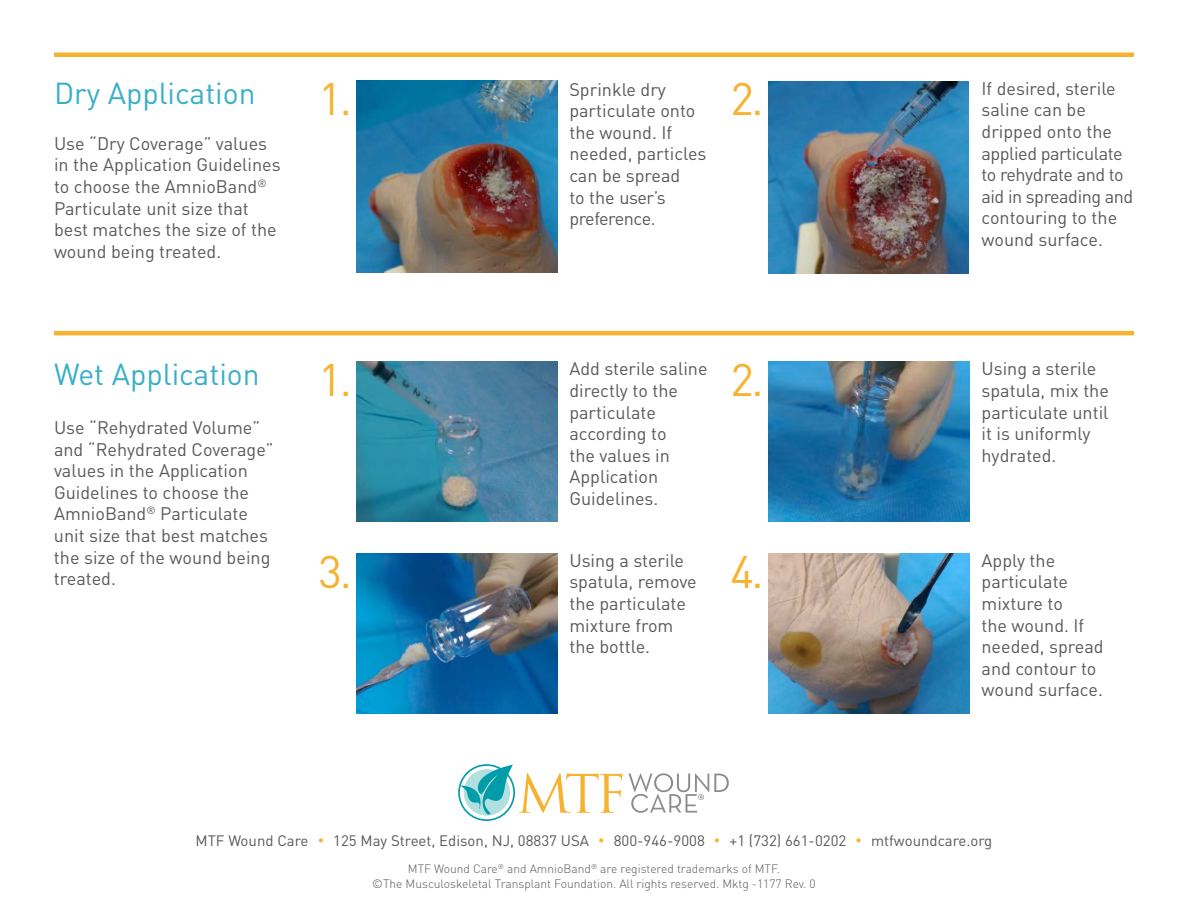
<style>
.page{position:relative;width:1188px;height:918px;background:#fff}
.page>*{position:absolute;margin:0;border:0;box-sizing:border-box;transform-origin:0 0}
.t1{font:45px "DIN Pro";color:#f6b330}
.t2{font:36px "DIN Pro";color:#f6b330}
.t3{font:30px "DIN Pro";color:#39afc7}
.t4{font:18px/21.6px "DIN Pro";color:#58595b}
.t5{font:15px "DIN Pro";color:#58595b}
.t6{font:300 12px/15px "DIN Pro";color:#58595b;text-align:center}
</style>
<div class="page">
<div style="left:458px;top:764px;width:57px;height:57px;border:2px solid #009ca7;border-radius:50%"></div>
<svg style="left:519px;top:773px;width:104px;height:40px"></svg>
<svg style="left:629px;top:773px;width:100px;height:40px"></svg>
<svg style="left:460px;top:765px;width:53px;height:50px"></svg>
<img style="left:357px;top:81px;width:200px;height:192px">
<img style="left:769px;top:81px;width:200px;height:193px">
<img style="left:357px;top:362px;width:200px;height:160px">
<img style="left:357px;top:553px;width:200px;height:160px">
<img style="left:769px;top:362px;width:201px;height:160px">
<img style="left:769px;top:553px;width:201px;height:160px">
<div style="left:54px;top:52px;width:1080px;height:5px;background:#f6b330"></div>
<hr style="left:54px;top:331px;width:1080px;height:4px;background:#f6b330">
<h3 class="t3" style="left:54px;top:73px;width:203px">Dry Application</h3>
<p class="t4" style="left:54px;top:132px;width:228px">Use “Dry Coverage” values in the Application Guidelines to choose the AmnioBand<sup>®<br></sup>Particulate unit size that best matches the size of the wound being treated.</p>
<h3 class="t3" style="left:54px;top:353px;width:207px">Wet Application</h3>
<p class="t4" style="left:54px;top:416px;width:221px">Use “Rehydrated Volume” and “Rehydrated Coverage” values in the Application<br>Guidelines to choose the<br>AmnioBand<sup>®</sup> Particulate unit size that best matches the size of the wound being treated.</p>
<h1 class="t1" style="left:319px;top:69px;width:35px">1.</h1>
<h1 class="t1" style="left:319px;top:349px;width:35px">1.</h1>
<h1 class="t1" style="left:319px;top:541px;width:35px">3.</h1>
<p class="t4" style="left:569px;top:78px;width:139px">Sprinkle dry particulate onto the wound. If needed, particles can be spread<br>to the user’s preference.</p>
<p class="t4" style="left:982px;top:77px;width:153px">If desired, sterile saline can be dripped onto the applied particulate to rehydrate and to aid in spreading and contouring to the wound surface.</p>
<h1 class="t1" style="left:730px;top:69px;width:35px">2.</h1>
<p class="t4" style="left:569px;top:357px;width:140px">Add sterile saline directly to the particulate according to<br>the values in<br>Application<br>Guidelines.</p>
<p class="t4" style="left:982px;top:357px;width:129px">Using a sterile spatula, mix the particulate until it is uniformly hydrated.</p>
<h1 class="t1" style="left:730px;top:349px;width:35px">2.</h1>
<p class="t4" style="left:569px;top:549px;width:129px">Using a sterile spatula, remove the particulate mixture from the bottle.</p>
<p class="t4" style="left:982px;top:549px;width:124px">Apply the particulate mixture to<br>the wound. If needed, spread and contour to wound surface.</p>
<h1 class="t1" style="left:730px;top:541px;width:35px">4.</h1>
<p class="t5" style="left:196px;top:830px;width:115px">MTF Wound Care</p>
<h2 class="t2" style="left:316px;top:813px;width:11px">∧</h2>
<p class="t5" style="left:333px;top:830px;width:257px">125 May Street, Edison, NJ, 08837 USA</p>
<h2 class="t2" style="left:597px;top:813px;width:11px">∧</h2>
<p class="t5" style="left:614px;top:830px;width:93px">800-946-9008</p>
<h2 class="t2" style="left:712px;top:813px;width:11px">∧</h2>
<p class="t5" style="left:730px;top:830px;width:118px">+1 (732) 661-0202</p>
<h2 class="t2" style="left:854px;top:813px;width:11px">∧</h2>
<p class="t5" style="left:871px;top:830px;width:123px">mtfwoundcare.org</p>
<p class="t6" style="left:372px;top:861px;width:445px">MTF Wound Care<sup>®</sup> and AmnioBand<sup>®</sup> are registered trademarks of MTF.<br>©The Musculoskeletal Transplant Foundation. All rights reserved. Mktg -1177 Rev. 0</p>
</div>
